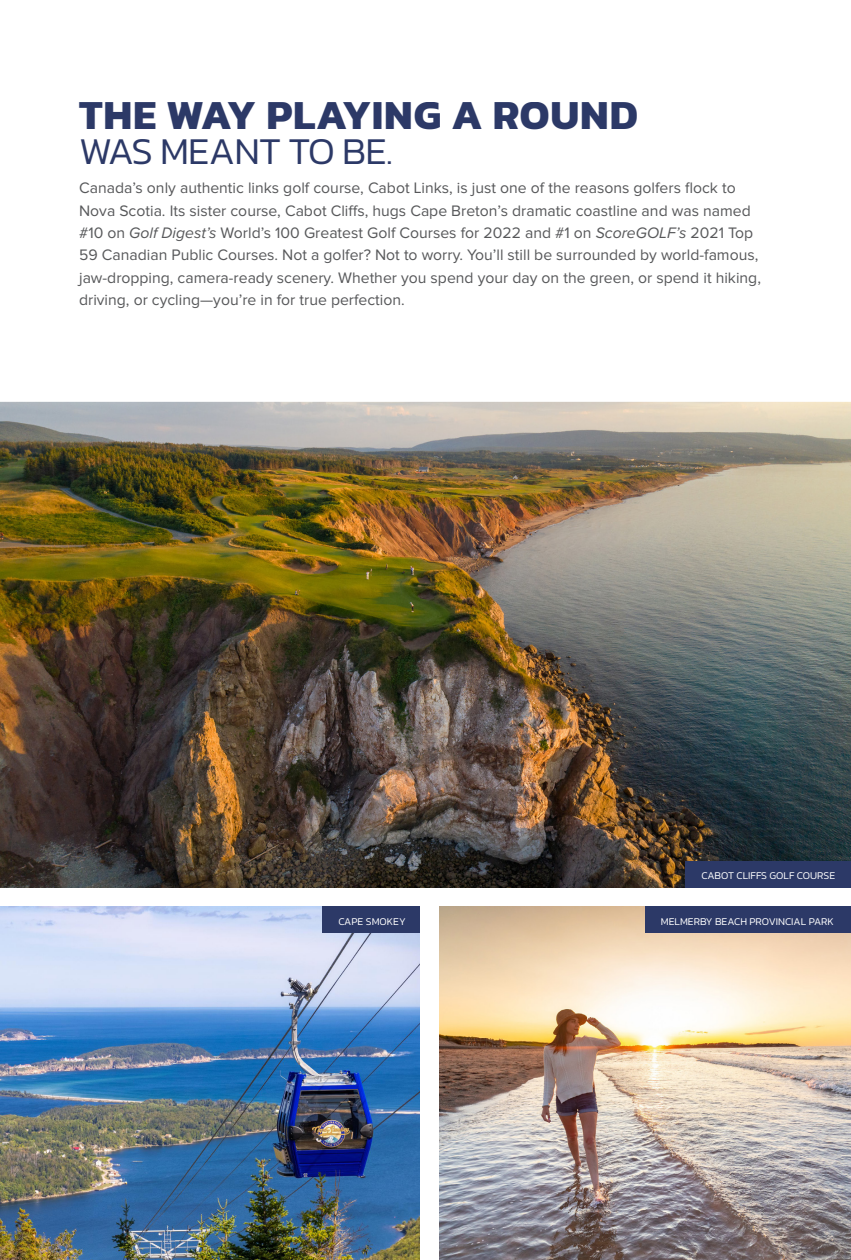
<style>
.page{position:relative;width:851px;height:1260px;background:#fff}
.page>*{position:absolute;margin:0;border:0;box-sizing:border-box;transform-origin:0 0}
.t1{font:700 42px "Kanit";letter-spacing:.02em;color:#2c3967}
.t2{font:300 38.5px "Kanit";letter-spacing:-.02em;color:#2c3967}
.t3{font:15.75px/22.4px "Proxima Nova";color:#57585a}
.t4{font:300 10.5px "Kanit";color:#fff}
.s1{font-style:italic}
</style>
<div class="page">
<img style="left:0;top:402px;width:850px;height:485px">
<img style="left:0;top:907px;width:420px;height:353px">
<img style="left:439px;top:907px;width:411px;height:353px">
<div style="left:323px;top:907px;width:97px;height:26px;background:#2c3967"></div>
<div style="left:685px;top:861px;width:165px;height:26px;background:#2c3967"></div>
<div style="left:645px;top:907px;width:205px;height:26px;background:#2c3967"></div>
<h1 class="t1" style="left:79px;top:83px;width:560px">THE WAY PLAYING A ROUND</h1>
<h2 class="t2" style="left:79px;top:125px;width:315px">WAS MEANT TO BE.</h2>
<p class="t3" style="left:79px;top:177px;width:683px">Canada’s only authentic links golf course, Cabot Links, is just one of the reasons golfers flock to Nova Scotia. Its sister course, Cabot Cliffs, hugs Cape Breton’s dramatic coastline and was named #10 on <span class="s1">Golf Digest’s</span> World’s 100 Greatest Golf Courses for 2022 and #1 on <span class="s1">ScoreGOLF’s</span> 2021 Top 59 Canadian Public Courses. Not a golfer? Not to worry. You’ll still be surrounded by world-famous, jaw-dropping, camera-ready scenery. Whether you spend your day on the green, or spend it hiking, driving, or cycling—you’re in for true perfection.</p>
<p class="t4" style="left:338px;top:914px;width:69px">CAPE SMOKEY</p>
<p class="t4" style="left:701px;top:868px;width:135px">CABOT CLIFFS GOLF COURSE</p>
<p class="t4" style="left:660px;top:914px;width:175px">MELMERBY BEACH PROVINCIAL PARK</p>
</div>
